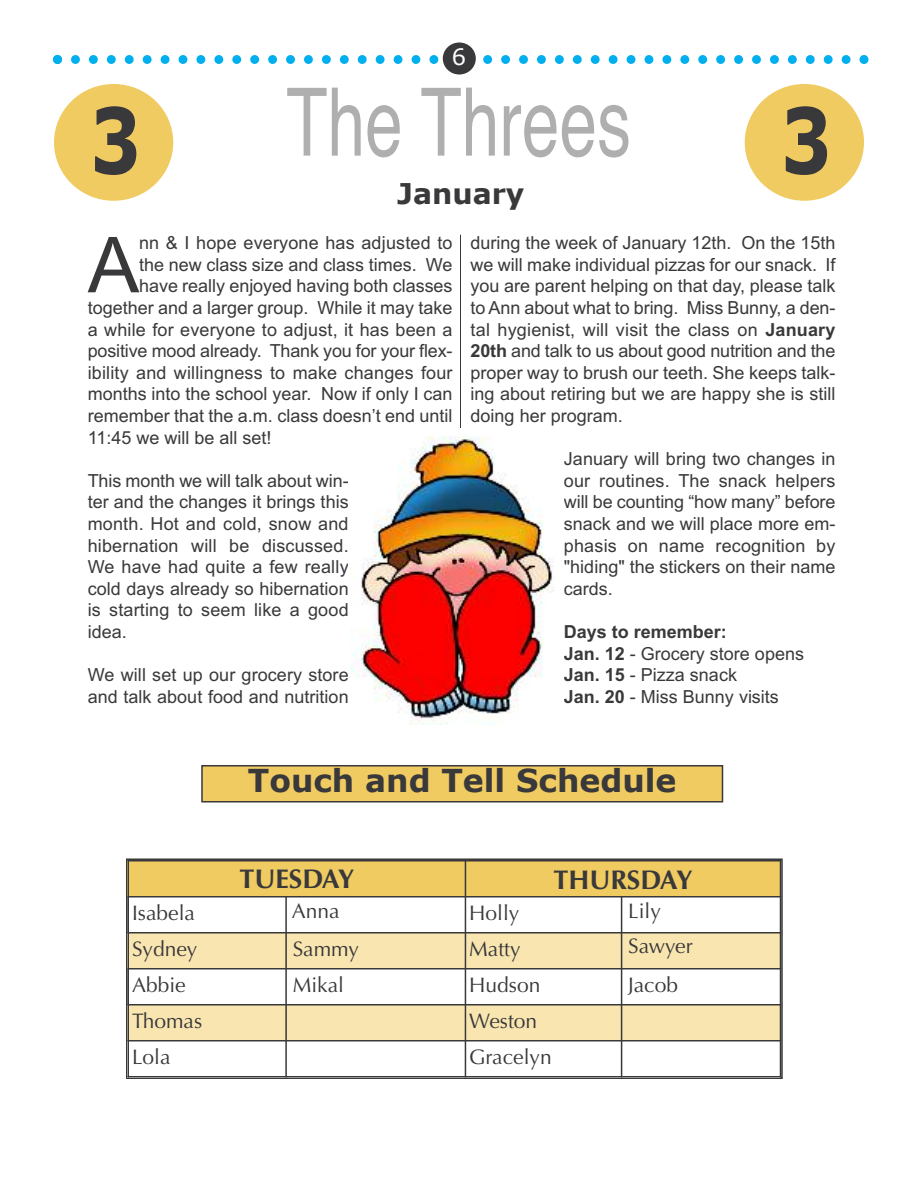
<style>
.page{position:relative;width:918px;height:1188px;background:#fff}
.page>*{position:absolute;margin:0;border:0;box-sizing:border-box;transform-origin:0 0}
.t1{font:94.5px "Helvetica";color:#b0afb0;scale:.72 1}
.t2{font:700 90.75px "Verdana";color:#39383a;scale:.79 1}
.t3{font:77.25px "Arial";color:#39383a}
.t4{font:700 31.5px "Verdana";color:#39383a}
.t5{font:700 28.5px "Verdana";color:#39383a}
.t6{font:700 27px "Optima";color:#39383a}
.t7{font:22.5px "Verdana";color:#fff}
.t8{font:21px "Optima";color:#39383a}
.t9{font:18px/21.6px "Arial";color:#39383a;text-align:justify}
.s1{font-weight:700}
</style>
<div class="page">
<svg style="left:53px;top:55px;width:815px;height:9px"></svg>
<div style="left:443px;top:42px;width:33px;height:33px;background:#39383a;border-radius:50%"></div>
<div style="left:54px;top:84px;width:119px;height:117px;background:#f0cb62;border-radius:50%"></div>
<div style="left:745px;top:84px;width:119px;height:117px;background:#f0cb62;border-radius:50%"></div>
<hr style="left:460px;top:235px;width:1px;height:193px;background:#39383a">
<div style="left:126px;top:858px;width:657px;height:221px;border:2px solid #39383a"></div>
<div style="left:128px;top:860px;width:337px;height:37px;background:#f0cb62"></div>
<div style="left:465px;top:860px;width:315px;height:37px;background:#f0cb62"></div>
<div style="left:128px;top:933px;width:158px;height:36px;background:#f8e5b0"></div>
<div style="left:286px;top:933px;width:179px;height:36px;background:#f8e5b0"></div>
<div style="left:465px;top:933px;width:157px;height:36px;background:#f8e5b0"></div>
<div style="left:622px;top:933px;width:159px;height:36px;background:#f8e5b0"></div>
<div style="left:128px;top:1005px;width:158px;height:36px;background:#f8e5b0"></div>
<div style="left:286px;top:1005px;width:179px;height:36px;background:#f8e5b0"></div>
<div style="left:465px;top:1005px;width:157px;height:36px;background:#f8e5b0"></div>
<div style="left:622px;top:1005px;width:159px;height:36px;background:#f8e5b0"></div>
<hr style="left:128px;top:860px;width:1px;height:217px;background:#39383a">
<hr style="left:285px;top:896px;width:2px;height:181px;background:#39383a">
<hr style="left:465px;top:860px;width:1px;height:217px;background:#39383a">
<hr style="left:621px;top:896px;width:1px;height:181px;background:#39383a">
<hr style="left:780px;top:860px;width:1px;height:217px;background:#39383a">
<hr style="left:128px;top:860px;width:653px;height:1px;background:#39383a">
<hr style="left:128px;top:896px;width:653px;height:1px;background:#39383a">
<hr style="left:128px;top:932px;width:653px;height:1px;background:#39383a">
<hr style="left:128px;top:968px;width:653px;height:1px;background:#39383a">
<hr style="left:128px;top:1004px;width:653px;height:1px;background:#39383a">
<hr style="left:128px;top:1040px;width:653px;height:1px;background:#39383a">
<hr style="left:128px;top:1076px;width:653px;height:1px;background:#39383a">
<div style="left:202px;top:766px;width:521px;height:36px;background:#f0cb62"></div>
<div style="left:201px;top:765px;width:522px;height:37px;border:2px solid #39383a"></div>
<img style="left:350px;top:436px;width:204px;height:289px">
<h2 class="t2" style="left:90px;top:82px;width:66px">3</h2>
<p class="t7" style="left:452px;top:43px;width:16px">6</p>
<h1 class="t1" style="left:286px;top:68px;width:480px">The Threes</h1>
<h3 class="t5" style="left:397px;top:175px;width:129px">January</h3>
<h2 class="t2" style="left:781px;top:82px;width:66px">3</h2>
<h3 class="t3" style="left:88px;top:220px;width:53px">A</h3>
<p class="t9" style="left:139px;top:232px;width:315px">nn &amp; I hope everyone has adjusted to</p>
<p class="t9" style="left:139px;top:254px;width:315px">the new class size and class times. We</p>
<p class="t9" style="left:139px;top:275px;width:315px">have really enjoyed having both classes</p>
<p class="t9" style="left:88px;top:297px;width:366px">together and a larger group. While it may take</p>
<p class="t9" style="left:88px;top:318px;width:366px">a while for everyone to adjust, it has been a</p>
<p class="t9" style="left:88px;top:340px;width:366px">positive mood already. Thank you for your flex-</p>
<p class="t9" style="left:88px;top:362px;width:366px">ibility and willingness to make changes four</p>
<p class="t9" style="left:88px;top:383px;width:366px">months into the school year. Now if only I can</p>
<p class="t9" style="left:88px;top:405px;width:366px">remember that the a.m. class doesn’t end until</p>
<p class="t9" style="left:88px;top:426px;width:185px">11:45 we will be all set!</p>
<p class="t9" style="left:88px;top:470px;width:262px">This month we will talk about win&shy;ter and the changes it brings this month. Hot and cold, snow and hibernation will be discussed.<br>We have had quite a few really cold days already so hibernation is starting to seem like a good idea.</p>
<p class="t9" style="left:88px;top:664px;width:262px">We will set up our grocery store and talk about food and nutrition</p>
<p class="t9" style="left:471px;top:232px;width:366px">during the week of January 12th. On the 15th we will make individual pizzas for our snack. If you are parent helping on that day, please talk to Ann about what to bring. Miss Bunny, a den&shy;tal hygienist, will visit the class on <span class="s1">January 20th</span> and talk to us about good nutrition and the proper way to brush our teeth. She keeps talk&shy;ing about retiring but we are happy she is still doing her program.</p>
<p class="t9" style="left:564px;top:448px;width:273px">January will bring two changes in our routines. The snack helpers will be counting “how many” before snack and we will place more em&shy;phasis on name recognition by "hiding" the stickers on their name cards.</p>
<p class="t9" style="left:564px;top:621px;width:242px;text-align:left"><span class="s1">Days to remember:<br>Jan. 12</span> - Grocery store opens<br><span class="s1">Jan. 15</span> - Pizza snack<br><span class="s1">Jan. 20</span> - Miss Bunny visits</p>
<h3 class="t4" style="left:248px;top:760px;width:430px">Touch and Tell Schedule</h3>
<h3 class="t6" style="left:239px;top:863px;width:117px">TUESDAY</h3>
<h3 class="t6" style="left:553px;top:864px;width:141px">THURSDAY</h3>
<p class="t8" style="left:132px;top:900px;width:65px">Isabela</p>
<p class="t8" style="left:292px;top:899px;width:49px">Anna</p>
<p class="t8" style="left:469px;top:900px;width:52px">Holly</p>
<p class="t8" style="left:628px;top:899px;width:34px">Lily</p>
<p class="t8" style="left:132px;top:936px;width:67px">Sydney</p>
<p class="t8" style="left:293px;top:936px;width:68px">Sammy</p>
<p class="t8" style="left:469px;top:936px;width:53px">Matty</p>
<p class="t8" style="left:628px;top:933px;width:66px">Sawyer</p>
<p class="t8" style="left:132px;top:972px;width:55px">Abbie</p>
<p class="t8" style="left:293px;top:972px;width:53px">Mikal</p>
<p class="t8" style="left:469px;top:972px;width:73px">Hudson</p>
<p class="t8" style="left:628px;top:972px;width:51px">Jacob</p>
<p class="t8" style="left:132px;top:1008px;width:72px">Thomas</p>
<p class="t8" style="left:469px;top:1008px;width:70px">Weston</p>
<p class="t8" style="left:132px;top:1044px;width:40px">Lola</p>
<p class="t8" style="left:469px;top:1044px;width:84px">Gracelyn</p>
</div>
